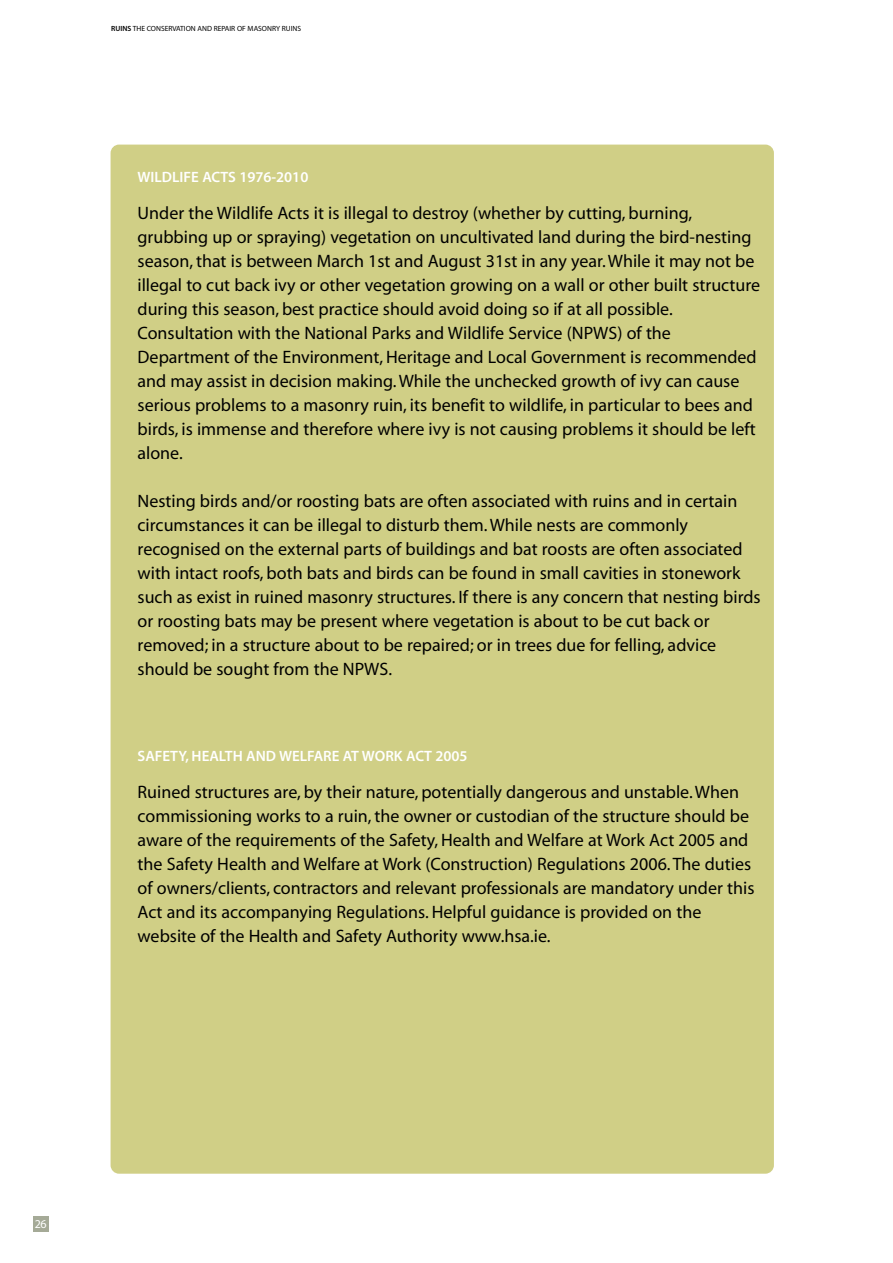
<style>
.page{position:relative;width:893px;height:1263px;background:#fff}
.page>*{position:absolute;margin:0;border:0;box-sizing:border-box;transform-origin:0 0}
.t1{font:18px/24px "Myriad MM.400.wt.600.wd";color:#000}
.t2{font:15px "Myriad MM.565.wt.600.wd";color:#fff}
.t3{font:12px "Myriad MM.400.wt.600.wd";color:#fff}
.t4{font:7.5px "Myriad MM.400.wt.600.wd";color:#000}
.s1{font-family:"Myriad MM.565.wt.600.wd"}
</style>
<div class="page">
<div style="left:33px;top:1216px;width:16px;height:16px;background:#a5aa97"></div>
<div style="left:111px;top:145px;width:663px;height:1029px;background:#d0cf86;border-radius:9px"></div>
<p class="t4" style="left:111px;top:26px;width:191px"><span class="s1">RUINS</span> THE CONSERVATION AND REPAIR OF MASONRY RUINS</p>
<p class="t2" style="left:138px;top:172px;width:172px">WILDLIFE ACTS 1976-2010</p>
<p class="t1" style="left:138px;top:203px;width:624px">Under the Wildlife Acts it is illegal to destroy (whether by cutting, burning, grubbing up or spraying) vegetation on uncultivated land during the bird-nesting season, that is between March 1st and August 31st in any year.While it may not be illegal to cut back ivy or other vegetation growing on a wall or other built structure during this season, best practice should avoid doing so if at all possible.<br>Consultation with the National Parks and Wildlife Service (NPWS) of the Department of the Environment, Heritage and Local Government is recommended and may assist in decision making.While the unchecked growth of ivy can cause serious problems to a masonry ruin, its benefit to wildlife, in particular to bees and birds, is immense and therefore where ivy is not causing problems it should be left alone.</p>
<p class="t1" style="left:138px;top:491px;width:625px">Nesting birds and/or roosting bats are often associated with ruins and in certain circumstances it can be illegal to disturb them.While nests are commonly recognised on the external parts of buildings and bat roosts are often associated with intact roofs, both bats and birds can be found in small cavities in stonework such as exist in ruined masonry structures. If there is any concern that nesting birds or roosting bats may be present where vegetation is about to be cut back or removed; in a structure about to be repaired; or in trees due for felling, advice should be sought from the NPWS.</p>
<p class="t2" style="left:138px;top:750px;width:332px">SAFETY, HEALTH AND WELFARE AT WORK ACT 2005</p>
<p class="t1" style="left:138px;top:781px;width:618px">Ruined structures are, by their nature, potentially dangerous and unstable.When commissioning works to a ruin, the owner or custodian of the structure should be aware of the requirements of the Safety, Health and Welfare at Work Act 2005 and the Safety Health and Welfare at Work (Construction) Regulations 2006.The duties of owners/clients, contractors and relevant professionals are mandatory under this Act and its accompanying Regulations. Helpful guidance is provided on the website of the Health and Safety Authority www.hsa.ie.</p>
<p class="t3" style="left:35px;top:1219px;width:13px">26</p>
</div>
